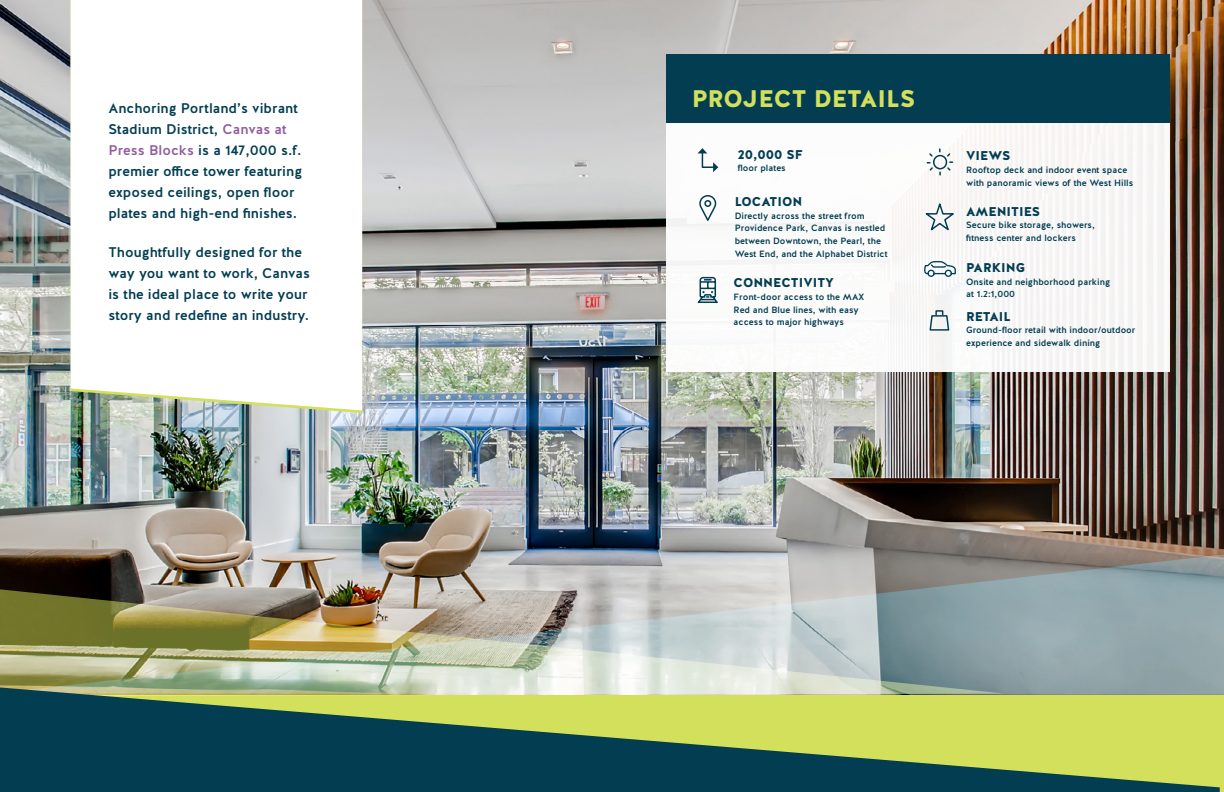
<style>
.page{position:relative;width:1224px;height:792px;background:#fff}
.page>*{position:absolute;margin:0;border:0;box-sizing:border-box;transform-origin:0 0}
.t1{font:900 24px "Halis GR";color:#d2e05b}
.t2{font:500 14px/21px "Halis GR";color:#023d52}
.t3{font:900 13px "Halis GR";color:#023d52}
.t4{font:900 12.7px "Halis GR";color:#023d52}
.t5{font:500 9.1px/12.7px "Halis GR";color:#023d52}
.s1{color:#915d9e}
.s2{font-size:12.7px}
</style>
<div class="page">
<img style="left:0;top:0;width:1224px;height:554px">
<svg style="left:0;top:554px;width:1224px;height:140px"></svg>
<img style="left:0;top:589px;width:1005px;height:98px">
<svg style="left:0;top:687px;width:1220px;height:105px;fill:#023d52"></svg>
<svg style="left:71px;top:0;width:291px;height:410px"></svg>
<div style="left:666px;top:122px;width:504px;height:250px;background:#fff"></div>
<div style="left:666px;top:54px;width:504px;height:68px;background:#023d52"></div>
<svg style="left:698px;top:148px;width:20px;height:24px"></svg>
<svg style="left:699px;top:195px;width:18px;height:26px"></svg>
<div style="left:704px;top:200px;width:7px;height:7px;border:2px solid #023d52;border-radius:50%"></div>
<svg style="left:929px;top:314px;width:21px;height:17px"></svg>
<div style="left:935px;top:310px;width:8px;height:6px;border:1px solid #023d52"></div>
<svg style="left:927px;top:148px;width:26px;height:28px"></svg>
<svg style="left:922px;top:199px;width:36px;height:34px"></svg>
<svg style="left:924px;top:260px;width:32px;height:18px"></svg>
<svg style="left:697px;top:276px;width:21px;height:28px"></svg>
<h2 class="t2" style="left:108px;top:98px;width:195px">Anchoring Portland’s vibrant<br>Stadium District, <span class="s1">Canvas at<br>Press Blocks</span> is a 147,000 s.f. premier office tower featuring exposed ceilings, open floor plates and high-end finishes.</h2>
<h2 class="t2" style="left:108px;top:242px;width:203px">Thoughtfully designed for the way you want to work, Canvas is the ideal place to write your story and redefine an industry.</h2>
<h1 class="t1" style="left:692px;top:83px;width:225px">PROJECT DETAILS</h1>
<h3 class="t3" style="left:738px;top:146px;width:67px">20,000 <span class="s2">SF</span></h3>
<p class="t5" style="left:738px;top:162px;width:50px">floor plates</p>
<h3 class="t4" style="left:735px;top:193px;width:69px">LOCATION</h3>
<p class="t5" style="left:735px;top:209px;width:155px">Directly across the street from Providence Park, Canvas is nestled between Downtown, the Pearl, the West End, and the Alphabet District</p>
<h3 class="t4" style="left:734px;top:275px;width:102px">CONNECTIVITY</h3>
<p class="t5" style="left:734px;top:291px;width:132px">Front-door access to the MAX<br>Red and Blue lines, with easy access to major highways</p>
<h3 class="t4" style="left:966px;top:147px;width:46px">VIEWS</h3>
<p class="t5" style="left:966px;top:164px;width:169px">Rooftop deck and indoor event space with panoramic views of the West Hills</p>
<h3 class="t4" style="left:966px;top:203px;width:76px">AMENITIES</h3>
<p class="t5" style="left:966px;top:219px;width:130px">Secure bike storage, showers, fitness center and lockers</p>
<h3 class="t4" style="left:966px;top:259px;width:60px">PARKING</h3>
<p class="t5" style="left:966px;top:275px;width:145px">Onsite and neighborhood parking at 1.2:1,000</p>
<h3 class="t4" style="left:966px;top:308px;width:46px">RETAIL</h3>
<p class="t5" style="left:966px;top:324px;width:171px">Ground-floor retail with indoor/outdoor experience and sidewalk dining</p>
</div>
